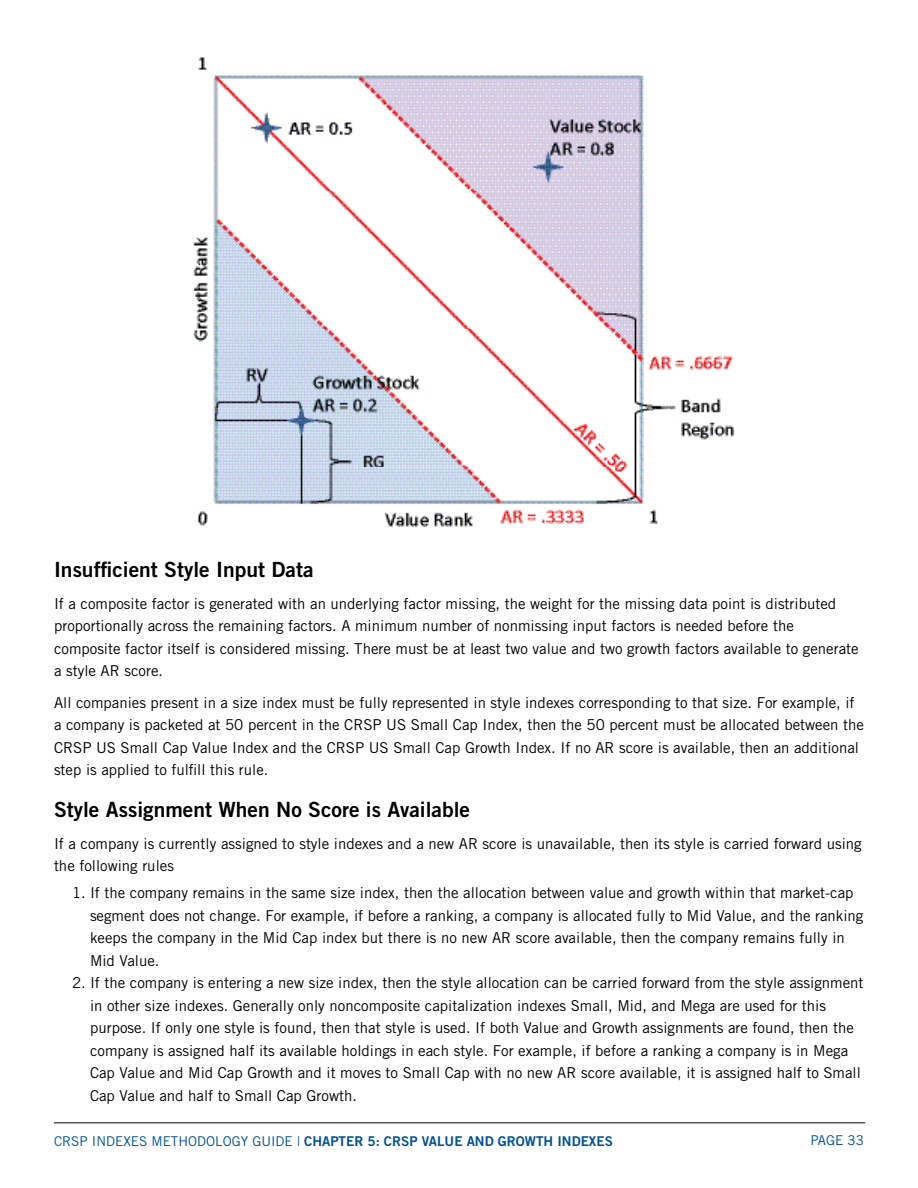
<style>
.page{position:relative;width:918px;height:1188px;background:#fff}
.page>*{position:absolute;margin:0;border:0;box-sizing:border-box;transform-origin:0 0}
.t1{font:21px "Trade Gothic Bold Two";color:#000}
.t2{font:15px/22.5px "Trade Gothic";color:#000}
.t3{font:13.5px "Trade Gothic Bold Two";color:#005295}
.t4{font:13.5px "Trade Gothic";color:#005295}
.s1{font-family:"Trade Gothic"}
</style>
<div class="page">
<hr style="left:54px;top:1122px;width:811px;height:1px;background:#58595b">
<img style="left:193px;top:57px;width:542px;height:470px">
<h1 class="t1" style="left:54px;top:557px;width:261px">Insufficient Style Input Data</h1>
<p class="t2" style="left:54px;top:592px;width:806px">If a composite factor is generated with an underlying factor missing, the weight for the missing data point is distributed proportionally across the remaining factors. A minimum number of nonmissing input factors is needed before the composite factor itself is considered missing. There must be at least two value and two growth factors available to generate a style AR score.</p>
<p class="t2" style="left:54px;top:691px;width:811px">All companies present in a size index must be fully represented in style indexes corresponding to that size. For example, if a company is packeted at 50 percent in the CRSP US Small Cap Index, then the 50 percent must be allocated between the CRSP US Small Cap Value Index and the CRSP US Small Cap Growth Index. If no AR score is available, then an additional step is applied to fulfill this rule.</p>
<h1 class="t1" style="left:54px;top:797px;width:418px">Style Assignment When No Score is Available</h1>
<p class="t2" style="left:54px;top:832px;width:809px">If a company is currently assigned to style indexes and a new AR score is unavailable, then its style is carried forward using the following rules</p>
<p class="t2" style="left:90px;top:881px;width:775px;text-indent:-18px">1. If the company remains in the same size index, then the allocation between value and growth within that market-cap segment does not change. For example, if before a ranking, a company is allocated fully to Mid Value, and the ranking keeps the company in the Mid Cap index but there is no new AR score available, then the company remains fully in Mid Value.</p>
<p class="t2" style="left:90px;top:971px;width:775px;text-indent:-18px">2. If the company is entering a new size index, then the style allocation can be carried forward from the style assignment in other size indexes. Generally only noncomposite capitalization indexes Small, Mid, and Mega are used for this purpose. If only one style is found, then that style is used. If both Value and Growth assignments are found, then the company is assigned half its available holdings in each style. For example, if before a ranking a company is in Mega Cap Value and Mid Cap Growth and it moves to Small Cap with no new AR score available, it is assigned half to Small Cap Value and half to Small Cap Growth.</p>
<p class="t4" style="left:54px;top:1133px;width:52px">CRSP Indexes</p>
<p class="t4" style="left:151px;top:1133px;width:21px">Methodology</p>
<p class="t4" style="left:252px;top:1133px;width:18px">Guide</p>
<p class="t3" style="left:297px;top:1132px;width:25px"><span class="s1">|</span> Chapter</p>
<p class="t3" style="left:367px;top:1132px;width:71px">5: CRSP Value</p>
<p class="t3" style="left:467px;top:1132px;width:50px">and Growth</p>
<p class="t3" style="left:557px;top:1132px;width:48px">Indexes</p>
<p class="t4" style="left:810px;top:1132px;width:55px">PAGE 33</p>
</div>
